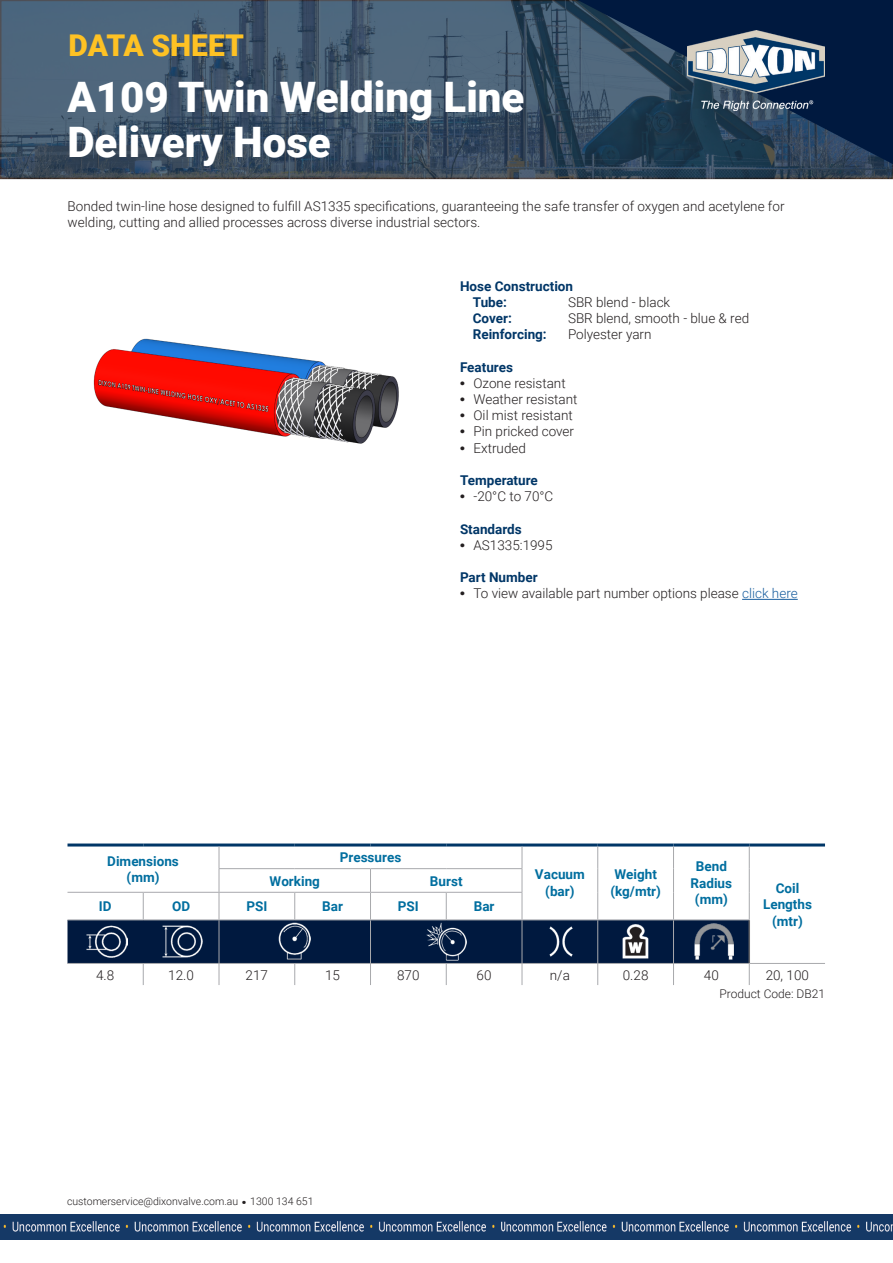
<style>
.page{position:relative;width:893px;height:1263px;background:#fff}
.page>*{position:absolute;margin:0;border:0;box-sizing:border-box;transform-origin:0 0}
.t1{font:900 42px "Roboto";color:#fff}
.t2{font:900 30px "Roboto";color:#fec224}
._2023_Body_Text{font:300 13.5px/16.2px "Roboto";color:#231f20}
._2023_Table_Header{font:700 13.5px "Roboto";color:#006e9f}
._2023_Body_Text-2{font:700 13.5px "Roboto";color:#003667}
._2023_Table_Content{font:300 13.5px "Roboto";color:#231f20}
._2023_Body_Text_Header{font:700 13.5px "Roboto";color:#003667}
._2023_Product_Code{font:300 12px "Roboto";color:#231f20}
._2023_Under_Table_Text{font:300 10.5px "Roboto";color:#231f20}
.s1{font-family:"Arial";font-weight:700}
.s2{color:#175d9e}
.s3{font-weight:700;font-size:21px}
</style>
<div class="page">
<img style="left:0;top:1215px;width:504px;height:24px">
<img style="left:504px;top:1215px;width:389px;height:24px">
<svg style="left:0;top:0;width:893px;height:179px;background:#40556a"></svg>
<svg style="left:578px;top:0;width:315px;height:164px;background:#1a3350"></svg>
<img style="left:688px;top:31px;width:136px;height:80px">
<hr style="left:742px;top:599px;width:56px;height:1px;background:#175d9e">
<hr style="left:598px;top:843px;width:75px;height:3px;background:#003667">
<hr style="left:673px;top:843px;width:76px;height:3px;background:#003667">
<hr style="left:219px;top:843px;width:76px;height:3px;background:#003667">
<hr style="left:295px;top:843px;width:75px;height:3px;background:#003667">
<hr style="left:370px;top:843px;width:76px;height:3px;background:#003667">
<hr style="left:446px;top:843px;width:76px;height:3px;background:#003667">
<hr style="left:68px;top:843px;width:75px;height:3px;background:#003667">
<hr style="left:143px;top:843px;width:76px;height:3px;background:#003667">
<hr style="left:749px;top:843px;width:76px;height:3px;background:#003667">
<hr style="left:749px;top:963px;width:76px;height:1px;background:#a8a9ad">
<hr style="left:522px;top:843px;width:76px;height:3px;background:#003667">
<svg style="left:68px;top:846px;width:682px;height:139px"></svg>
<hr style="left:522px;top:919px;width:76px;height:1px;background:#a8a9ad">
<img style="left:86px;top:925px;width:42px;height:33px">
<img style="left:163px;top:925px;width:39px;height:32px">
<img style="left:278px;top:923px;width:32px;height:37px">
<img style="left:426px;top:922px;width:41px;height:38px">
<img style="left:622px;top:923px;width:27px;height:37px">
<img style="left:694px;top:923px;width:40px;height:37px">
<img style="left:549px;top:926px;width:23px;height:30px">
<img style="left:93px;top:338px;width:306px;height:106px">
<p class="t2" style="left:69px;top:25px;width:177px">DATA SHEET</p>
<p class="t1" style="left:67px;top:67px;width:459px">A109 Twin Welding Line</p>
<p class="t1" style="left:67px;top:112px;width:265px">Delivery Hose</p>
<p class="_2023_Body_Text" style="left:68px;top:198px;width:718px">Bonded twin-line hose designed to fulfill AS1335 specifications, guaranteeing the safe transfer of oxygen and acetylene for welding, cutting and allied processes across diverse industrial sectors.</p>
<p class="_2023_Body_Text-2" style="left:460px;top:276px;width:115px">Hose Construction</p>
<p class="_2023_Body_Text-2" style="left:473px;top:292px;width:36px">Tube:</p>
<p class="_2023_Body_Text" style="left:568px;top:293px;width:104px">SBR blend - black</p>
<p class="_2023_Body_Text-2" style="left:473px;top:309px;width:41px">Cover:</p>
<p class="_2023_Body_Text" style="left:568px;top:309px;width:183px">SBR blend, smooth - blue &amp; red</p>
<p class="_2023_Body_Text-2" style="left:473px;top:325px;width:76px">Reinforcing:</p>
<p class="_2023_Body_Text" style="left:568px;top:326px;width:85px">Polyester yarn</p>
<p class="_2023_Body_Text-2" style="left:460px;top:357px;width:54px">Features</p>
<p class="_2023_Body_Text" style="left:460px;top:374px;width:107px"><span class="s1">•</span> Ozone resistant</p>
<p class="_2023_Body_Text" style="left:460px;top:390px;width:119px"><span class="s1">•</span> Weather resistant</p>
<p class="_2023_Body_Text" style="left:460px;top:407px;width:114px"><span class="s1">•</span> Oil mist resistant</p>
<p class="_2023_Body_Text" style="left:460px;top:423px;width:116px"><span class="s1">•</span> Pin pricked cover</p>
<p class="_2023_Body_Text" style="left:460px;top:439px;width:68px"><span class="s1">•</span> Extruded</p>
<p class="_2023_Body_Text-2" style="left:460px;top:471px;width:79px">Temperature</p>
<p class="_2023_Body_Text" style="left:460px;top:488px;width:95px"><span class="s1">•</span> -20°C to 70°C</p>
<p class="_2023_Body_Text_Header" style="left:460px;top:519px;width:63px">Standards</p>
<p class="_2023_Body_Text" style="left:460px;top:536px;width:94px"><span class="s1">•</span> AS1335:1995</p>
<p class="_2023_Body_Text-2" style="left:460px;top:568px;width:79px">Part Number</p>
<p class="_2023_Body_Text" style="left:460px;top:585px;width:339px"><span class="s1">•</span> To view available part number options please <span class="s2">click here</span></p>
<p class="_2023_Table_Header" style="left:107px;top:851px;width:73px">Dimensions</p>
<p class="_2023_Table_Header" style="left:127px;top:867px;width:34px">(mm)</p>
<p class="_2023_Table_Header" style="left:340px;top:848px;width:63px">Pressures</p>
<p class="_2023_Table_Header" style="left:270px;top:871px;width:52px">Working</p>
<p class="_2023_Table_Header" style="left:430px;top:871px;width:34px">Burst</p>
<p class="_2023_Table_Header" style="left:99px;top:897px;width:14px">ID</p>
<p class="_2023_Table_Header" style="left:172px;top:897px;width:20px">OD</p>
<p class="_2023_Table_Header" style="left:246px;top:897px;width:22px">PSI</p>
<p class="_2023_Table_Header" style="left:322px;top:897px;width:22px">Bar</p>
<p class="_2023_Table_Header" style="left:398px;top:897px;width:22px">PSI</p>
<p class="_2023_Table_Header" style="left:474px;top:897px;width:22px">Bar</p>
<p class="_2023_Table_Header" style="left:535px;top:865px;width:51px">Vacuum</p>
<p class="_2023_Table_Header" style="left:545px;top:881px;width:31px">(bar)</p>
<p class="_2023_Table_Header" style="left:614px;top:865px;width:44px">Weight</p>
<p class="_2023_Table_Header" style="left:610px;top:881px;width:52px">(kg/mtr)</p>
<p class="_2023_Table_Header" style="left:696px;top:857px;width:33px">Bend</p>
<p class="_2023_Table_Header" style="left:691px;top:873px;width:43px">Radius</p>
<p class="_2023_Table_Header" style="left:695px;top:889px;width:34px">(mm)</p>
<p class="_2023_Table_Header" style="left:776px;top:879px;width:25px">Coil</p>
<p class="_2023_Table_Header" style="left:763px;top:895px;width:50px">Lengths</p>
<p class="_2023_Table_Header" style="left:772px;top:911px;width:32px">(mtr)</p>
<p class="_2023_Table_Content" style="left:96px;top:965px;width:20px">4.8</p>
<p class="_2023_Table_Content" style="left:168px;top:965px;width:27px">12.0</p>
<p class="_2023_Table_Content" style="left:246px;top:965px;width:24px">217</p>
<p class="_2023_Table_Content" style="left:325px;top:965px;width:16px">15</p>
<p class="_2023_Table_Content" style="left:397px;top:965px;width:24px">870</p>
<p class="_2023_Table_Content" style="left:477px;top:965px;width:16px">60</p>
<p class="_2023_Table_Content" style="left:550px;top:965px;width:22px">n/a</p>
<p class="_2023_Table_Content" style="left:623px;top:965px;width:27px">0.28</p>
<p class="_2023_Table_Content" style="left:704px;top:965px;width:16px">40</p>
<p class="_2023_Table_Content" style="left:766px;top:965px;width:45px">20, 100</p>
<p class="_2023_Product_Code" style="left:719px;top:986px;width:107px">Product Code: DB21</p>
<p class="_2023_Under_Table_Text" style="left:67px;top:1194px;width:248px">customerservice@dixonvalve.com.au <span class="s3">.</span> 1300 134 651</p>
</div>
